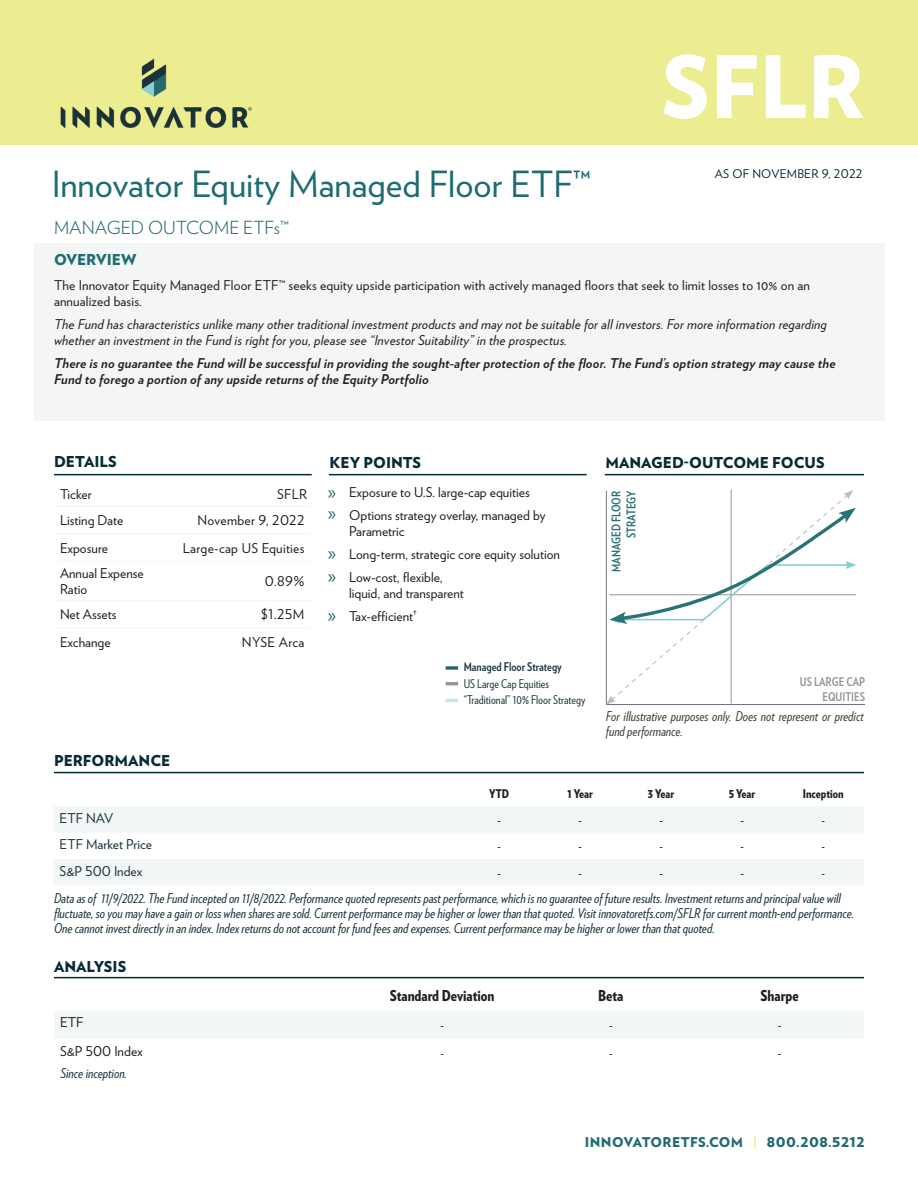
<style>
.page{position:relative;width:918px;height:1188px;background:#fff}
.page>*{position:absolute;margin:0;border:0;box-sizing:border-box;transform-origin:0 0}
.t1{font:900 85.5px "Verlag";color:#fff}
.t2{font:36px "Verlag";color:#1e6b72}
.t3{font:20.1px/21.1px "Myriad Pro";color:#1d686d}
.t4{font:300 18px "Verlag";color:#1e6b72}
.t5{font:900 15px "Verlag";color:#042b36}
.t6{font:900 15px "Verlag Condensed";color:#231f20}
.t7{font:900 15px "Verlag";color:#1e6b72}
.t8{font:italic 13.5px/15px "Verlag Condensed";color:#183138}
.t9{font:13.5px/16.2px "Verlag";color:#231f20}
.t10{font:italic 13.5px/16.2px "Verlag";letter-spacing:.01em;color:#231f20}
.t11{font:italic 700 13.5px/16.2px "Verlag";letter-spacing:.01em;color:#231f20}
.t12{font:italic 13.5px/15px "Verlag Condensed";color:#3e3e3f}
.t13{font:13.5px "Verlag";letter-spacing:.02em;color:#231f20}
.t14{font:13.5px "Verlag";color:#183138}
.t15{font:900 13.5px "Verlag";letter-spacing:.03em;color:#216b71}
.t16{font:13.5px "Verlag Condensed";color:#231f20}
.t17{font:12px "Verlag Condensed";color:#1c363e}
.t18{font:900 12px "Verlag Condensed";color:#231f20}
.t19{font:700 12px "Verlag Condensed";color:#1c363e}
.t20{font:700 12px/15px "Verlag Condensed";color:#2a7277;text-align:right}
.t21{font:12px "Verlag";letter-spacing:.02em;color:#042b36}
.t22{font:700 12px/15px "Verlag Condensed";color:#939598;text-align:right}
.s1{color:#f0ed91}
</style>
<div class="page">
<div style="left:0;top:0;width:918px;height:145px;background:#ebed90"></div>
<div style="left:34px;top:243px;width:851px;height:177px;background:#f3f6f4"></div>
<hr style="left:605px;top:474px;width:259px;height:1px;background:#042b36">
<hr style="left:329px;top:474px;width:258px;height:1px;background:#042b36">
<hr style="left:54px;top:474px;width:258px;height:1px;background:#042b36">
<hr style="left:54px;top:772px;width:810px;height:1px;background:#042b36">
<hr style="left:54px;top:977px;width:810px;height:1px;background:#042b36">
<hr style="left:54px;top:506px;width:122px;height:1px;background:#f3f6f7">
<hr style="left:176px;top:506px;width:134px;height:1px;background:#f3f6f7">
<hr style="left:54px;top:533px;width:122px;height:1px;background:#f3f6f7">
<hr style="left:176px;top:533px;width:134px;height:1px;background:#f3f6f7">
<hr style="left:54px;top:561px;width:122px;height:1px;background:#f3f6f7">
<hr style="left:176px;top:561px;width:134px;height:1px;background:#f3f6f7">
<hr style="left:54px;top:600px;width:122px;height:1px;background:#f3f6f7">
<hr style="left:176px;top:600px;width:134px;height:1px;background:#f3f6f7">
<hr style="left:54px;top:627px;width:122px;height:1px;background:#f3f6f7">
<hr style="left:176px;top:627px;width:134px;height:1px;background:#f3f6f7">
<svg style="left:54px;top:807px;width:810px;height:78px;fill:#f3f6f7"></svg>
<div style="left:54px;top:1011px;width:810px;height:27px;background:#f3f6f7"></div>
<img style="left:60px;top:58px;width:192px;height:70px">
<svg style="left:446px;top:666px;width:12px;height:4px"></svg>
<svg style="left:446px;top:682px;width:12px;height:3px"></svg>
<svg style="left:446px;top:699px;width:12px;height:3px"></svg>
<svg style="left:606px;top:490px;width:259px;height:215px"></svg>
<svg style="left:610px;top:494px;width:239px;height:207px"></svg>
<svg style="left:606px;top:696px;width:10px;height:9px"></svg>
<svg style="left:843px;top:490px;width:10px;height:9px"></svg>
<svg style="left:609px;top:508px;width:247px;height:116px"></svg>
<p class="t1" style="left:661px;top:17px;width:205px">SFLR</p>
<p class="t2" style="left:52px;top:157px;width:540px">Innovator Equity Managed Floor ETF™</p>
<p class="t21" style="left:715px;top:165px;width:149px">AS OF NOVEMBER 9, 2022</p>
<p class="t4" style="left:54px;top:214px;width:236px">MANAGED OUTCOME ETFs™</p>
<p class="t7" style="left:54px;top:247px;width:84px">OVERVIEW</p>
<p class="t9" style="left:54px;top:276px;width:758px">The Innovator Equity Managed Floor ETF™ seeks equity upside participation with actively managed floors that seek to limit losses to 10% on an annualized basis.</p>
<p class="t10" style="left:54px;top:315px;width:775px">The Fund has characteristics unlike many other traditional investment products and may not be suitable for all investors. For more information regarding whether an investment in the Fund is right for you, please see “Investor Suitability” in the prospectus.</p>
<p class="t11" style="left:54px;top:354px;width:783px">There is no guarantee the Fund will be successful in providing the sought-after protection of the floor. The Fund’s option strategy may cause the<br>Fund to forego a portion of any upside returns of the Equity Portfolio</p>
<p class="t5" style="left:54px;top:450px;width:64px">DETAILS</p>
<p class="t9" style="left:60px;top:485px;width:33px">Ticker</p>
<p class="t9" style="left:277px;top:485px;width:31px">SFLR</p>
<p class="t9" style="left:60px;top:512px;width:65px">Listing Date</p>
<p class="t13" style="left:197px;top:510px;width:109px">November 9, 2022</p>
<p class="t9" style="left:60px;top:539px;width:50px">Exposure</p>
<p class="t13" style="left:183px;top:538px;width:123px">Large-cap US Equities</p>
<p class="t9" style="left:60px;top:564px;width:85px">Annual Expense<br>Ratio</p>
<p class="t9" style="left:265px;top:573px;width:41px">0.89%</p>
<p class="t9" style="left:60px;top:606px;width:58px">Net Assets</p>
<p class="t9" style="left:261px;top:606px;width:45px">$1.25M</p>
<p class="t9" style="left:60px;top:633px;width:52px">Exchange</p>
<p class="t13" style="left:242px;top:632px;width:64px">NYSE Arca</p>
<p class="t5" style="left:54px;top:748px;width:118px">PERFORMANCE</p>
<p class="t5" style="left:329px;top:450px;width:93px">KEY POINTS</p>
<p class="t5" style="left:605px;top:450px;width:221px">MANAGED-OUTCOME FOCUS</p>
<h3 class="t3" style="left:328px;top:481px;width:10px">» »</h3>
<h3 class="t3" style="left:328px;top:543px;width:10px">»</h3>
<h3 class="t3" style="left:328px;top:565px;width:10px">»</h3>
<h3 class="t3" style="left:328px;top:604px;width:10px">»</h3>
<p class="t9" style="left:349px;top:484px;width:182px">Exposure to U.S. large-cap equities</p>
<p class="t9" style="left:349px;top:506px;width:198px">Options strategy overlay, managed by<br>Parametric</p>
<p class="t9" style="left:349px;top:545px;width:212px">Long-term, strategic core equity solution</p>
<p class="t9" style="left:349px;top:568px;width:95px">Low-cost, flexible,</p>
<p class="t9" style="left:349px;top:584px;width:116px">liquid, and transparent</p>
<p class="t9" style="left:349px;top:607px;width:69px">Tax-efficient<sup>†</sup></p>
<p class="t19" style="left:464px;top:658px;width:100px">Managed Floor Strategy</p>
<p class="t17" style="left:464px;top:675px;width:87px">US Large Cap Equities</p>
<p class="t17" style="left:464px;top:692px;width:123px">“Traditional” 10% Floor Strategy</p>
<p class="t20" style="left:608px;top:572px;width:83px;rotate:-90deg">MANAGED FLOOR<br>STRATEGY</p>
<p class="t22" style="left:800px;top:673px;width:67px">US LARGE CAP<br>EQUITIES</p>
<p class="t12" style="left:606px;top:709px;width:260px">For illustrative purposes only. Does not represent or predict fund performance.</p>
<p class="t18" style="left:489px;top:785px;width:22px">YTD</p>
<p class="t18" style="left:567px;top:785px;width:27px">1 Year</p>
<p class="t18" style="left:648px;top:785px;width:28px">3 Year</p>
<p class="t18" style="left:729px;top:785px;width:28px">5 Year</p>
<p class="t18" style="left:803px;top:785px;width:43px">Inception</p>
<p class="t14" style="left:60px;top:808px;width:55px">ETF NAV</p>
<p class="t16" style="left:497px;top:810px;width:5px">-</p>
<p class="t16" style="left:578px;top:810px;width:5px">-</p>
<p class="t16" style="left:659px;top:810px;width:5px">-</p>
<p class="t16" style="left:740px;top:810px;width:5px">-</p>
<p class="t16" style="left:822px;top:810px;width:5px">-</p>
<p class="t14" style="left:60px;top:834px;width:94px">ETF Market Price</p>
<p class="t16" style="left:497px;top:837px;width:5px">-</p>
<p class="t16" style="left:578px;top:837px;width:5px">-</p>
<p class="t16" style="left:659px;top:837px;width:5px">-</p>
<p class="t16" style="left:740px;top:837px;width:5px">-</p>
<p class="t16" style="left:822px;top:837px;width:5px">-</p>
<p class="t14" style="left:60px;top:861px;width:84px">S&amp;P 500 Index</p>
<p class="t16" style="left:497px;top:863px;width:5px">-</p>
<p class="t16" style="left:578px;top:863px;width:5px">-</p>
<p class="t16" style="left:659px;top:863px;width:5px">-</p>
<p class="t16" style="left:740px;top:863px;width:5px">-</p>
<p class="t16" style="left:822px;top:863px;width:5px">-</p>
<p class="t8" style="left:54px;top:890px;width:802px">Data as of 11/9/2022. The Fund incepted on 11/8/2022. Performance quoted represents past performance, which is no guarantee of future results. Investment returns and principal value will fluctuate, so you may have a gain or loss when shares are sold. Current performance may be higher or lower than that quoted. Visit innovatoretfs.com/SFLR for current month-end performance.<br>One cannot invest directly in an index. Index returns do not account for fund fees and expenses. Current performance may be higher or lower than that quoted.</p>
<p class="t5" style="left:54px;top:954px;width:74px">ANALYSIS</p>
<p class="t6" style="left:390px;top:983px;width:106px">Standard Deviation</p>
<p class="t6" style="left:598px;top:983px;width:27px">Beta</p>
<p class="t6" style="left:761px;top:983px;width:40px">Sharpe</p>
<p class="t9" style="left:60px;top:1014px;width:25px">ETF</p>
<p class="t16" style="left:440px;top:1016px;width:5px">-</p>
<p class="t16" style="left:609px;top:1016px;width:5px">-</p>
<p class="t16" style="left:778px;top:1016px;width:5px">-</p>
<p class="t9" style="left:60px;top:1042px;width:84px">S&amp;P 500 Index</p>
<p class="t16" style="left:440px;top:1044px;width:5px">-</p>
<p class="t16" style="left:609px;top:1044px;width:5px">-</p>
<p class="t16" style="left:778px;top:1044px;width:5px">-</p>
<p class="t8" style="left:60px;top:1065px;width:68px">Since inception.</p>
<p class="t15" style="left:585px;top:1131px;width:281px">INNOVATORETFS.COM <span class="s1">|</span> 800.208.5212</p>
</div>
